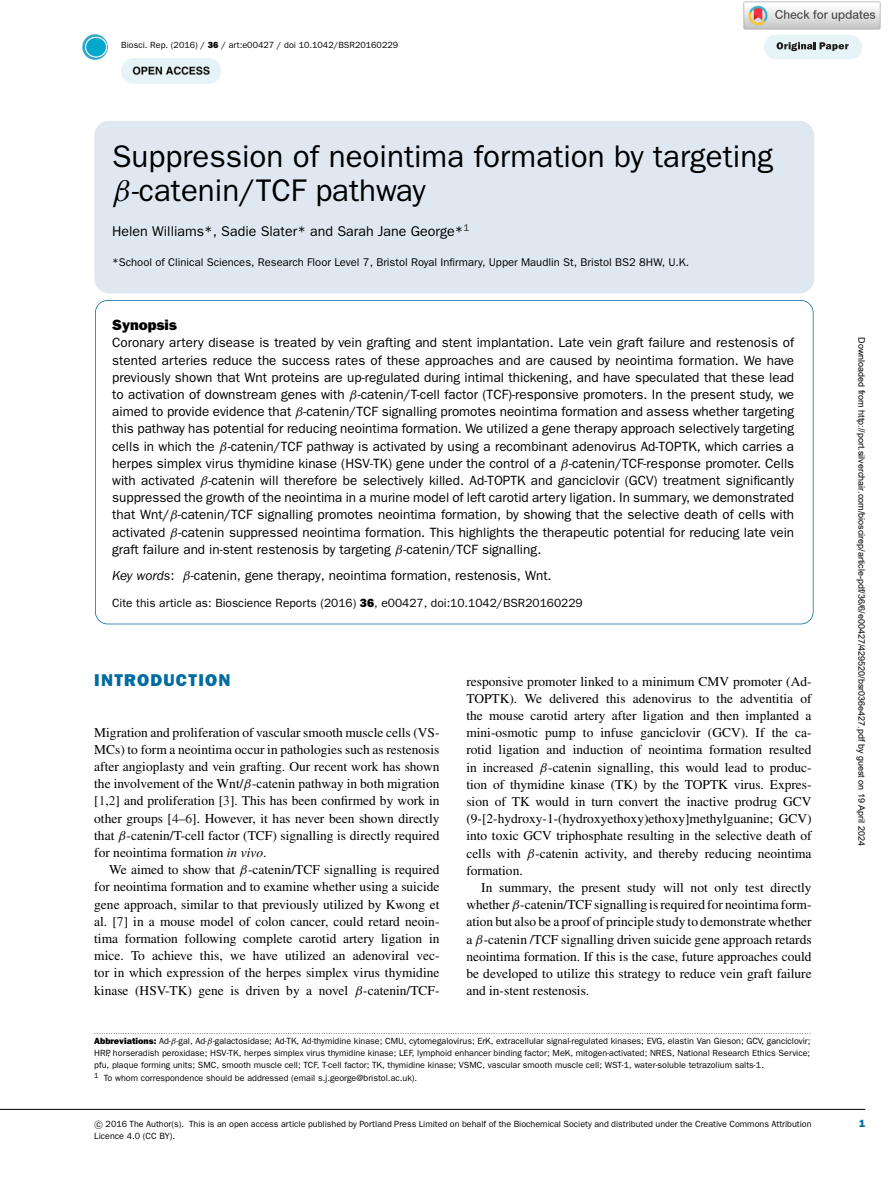
<style>
.page{position:relative;width:893px;height:1183px;background:#fff}
.page>*{position:absolute;margin:0;border:0;box-sizing:border-box;transform-origin:0 0}
.t1{font:31.35px/34.3px "Franklin Gothic";color:#000}
.t2{font:800 17.25px "Franklin Gothic";letter-spacing:.075em;color:#006ca0}
.t3{font:800 15px "Franklin Gothic";color:#000}
.t4{font:14.25px "Franklin Gothic";color:#000}
.t5{font:13.5px/17.2px "Times";color:#000;text-align:justify}
.t6{font:13.5px/17.2px "Franklin Gothic";color:#000;text-align:justify}
.t7{font:12px "Franklin Gothic";color:#000}
.t8{font:11.25px "Franklin Gothic";color:#000}
.t9{font:800 10.5px "Franklin Gothic";color:#006ca0}
.t10{font:9px/12px "Franklin Gothic";color:#000;text-align:justify}
.t11{font:9px "Arial";color:#000}
.t12{font:6px "Franklin Gothic";color:#000}
.s1{font-weight:800}
.s2{font-family:"RMTMI"}
.s3{font-style:italic}
.s4{color:#231f20}
.s5{font-family:"CMSY10"}
</style>
<div class="page">
<svg style="left:82px;top:34px;width:26px;height:26px"></svg>
<svg style="left:85px;top:36px;width:22px;height:22px"></svg>
<div style="left:86px;top:38px;width:20px;height:18px;background:#00a8cb;border-radius:50%"></div>
<div style="left:764px;top:34px;width:98px;height:25px;background:#e7f4f7;border-radius:12px"></div>
<div style="left:763px;top:34px;width:100px;height:26px;border:1px solid #fff;border-radius:13px"></div>
<svg style="left:776px;top:42px;width:73px;height:9px"></svg>
<img style="left:122px;top:58px;width:98px;height:25px">
<div style="left:94px;top:121px;width:720px;height:172px;background:#dfe8f1;border-radius:15px"></div>
<hr style="left:0;top:1108px;width:865px;height:1px;background:#000">
<img style="left:743px;top:1px;width:138px;height:29px">
<p class="t10" style="left:121px;top:39px;width:278px">Biosci. Rep. (2016) / <span class="s1">36</span> / art:e00427 / doi 10.1042/BSR20160229</p>
<h1 class="t1" style="left:112px;top:142px;width:662px">Suppression of neointima formation by targeting <span class="s2">β</span>-catenin/TCF pathway</h1>
<p class="t4" style="left:112px;top:226px;width:359px">Helen Williams*, Sadie Slater* and Sarah Jane George*<sup>1</sup></p>
<p class="t8" style="left:112px;top:258px;width:579px">*School of Clinical Sciences, Research Floor Level 7, Bristol Royal Infirmary, Upper Maudlin St, Bristol BS2 8HW, U.K.</p>
<p class="t3" style="left:112px;top:320px;width:66px">Synopsis</p>
<p class="t6" style="left:112px;top:335px;width:684px">Coronary artery disease is treated by vein grafting and stent implantation. Late vein graft failure and restenosis of stented arteries reduce the success rates of these approaches and are caused by neointima formation. We have previously shown that Wnt proteins are up-regulated during intimal thickening, and have speculated that these lead to activation of downstream genes with <span class="s2">β</span>-catenin/T-cell factor (TCF)-responsive promoters. In the present study, we aimed to provide evidence that <span class="s2">β</span>-catenin/TCF signalling promotes neointima formation and assess whether targeting this pathway has potential for reducing neointima formation. We utilized a gene therapy approach selectively targeting cells in which the <span class="s2">β</span>-catenin/TCF pathway is activated by using a recombinant adenovirus Ad-TOPTK, which carries a herpes simplex virus thymidine kinase (HSV-TK) gene under the control of a <span class="s2">β</span>-catenin/TCF-response promoter. Cells with activated <span class="s2">β</span>-catenin will therefore be selectively killed. Ad-TOPTK and ganciclovir (GCV) treatment significantly suppressed the growth of the neointima in a murine model of left carotid artery ligation. In summary, we demonstrated that Wnt/<span class="s2">β</span>-catenin/TCF signalling promotes neointima formation, by showing that the selective death of cells with activated <span class="s2">β</span>-catenin suppressed neointima formation. This highlights the therapeutic potential for reducing late vein graft failure and in-stent restenosis by targeting <span class="s2">β</span>-catenin/TCF signalling.</p>
<p class="t6" style="left:112px;top:567px;width:441px"><span class="s3">Key words</span>: <span class="s2">β</span>-catenin, gene therapy, neointima formation, restenosis, Wnt.</p>
<p class="t7" style="left:112px;top:599px;width:472px">Cite this article as: Bioscience Reports (2016) <span class="s1">36</span>, e00427, doi:10.1042/BSR20160229</p>
<p class="t2" style="left:94px;top:673px;width:138px">INTRODUCTION</p>
<p class="t5" style="left:466px;top:673px;width:347px">responsive promoter linked to a minimum CMV promoter (Ad-TOPTK). We delivered this adenovirus to the adventitia of the mouse carotid artery after ligation and then implanted a mini-osmotic pump to infuse ganciclovir (GCV). If the ca&shy;rotid ligation and induction of neointima formation resulted in increased <span class="s2">β</span>-catenin signalling, this would lead to produc&shy;tion of thymidine kinase (TK) by the TOPTK virus. Expres&shy;sion of TK would in turn convert the inactive prodrug GCV (9-[2-hydroxy-1-(hydroxyethoxy)ethoxy]methylguanine; GCV) into toxic GCV triphosphate resulting in the selective death of cells with <span class="s2">β</span>-catenin activity, and thereby reducing neointima formation.</p>
<p class="t5" style="left:466px;top:879px;width:347px;text-indent:15px">In summary, the present study will not only test directly whether <span class="s2">β</span>-catenin/TCF signalling is required for neointima form&shy;ation but also be a proof of principle study to demonstrate whether a <span class="s2">β</span>-catenin /TCF signalling driven suicide gene approach retards neointima formation. If this is the case, future approaches could be developed to utilize this strategy to reduce vein graft failure and in-stent restenosis.</p>
<p class="t5" style="left:94px;top:724px;width:347px">Migration and proliferation of vascular smooth muscle cells (VS-MCs) to form a neointima occur in pathologies such as restenosis after angioplasty and vein grafting. Our recent work has shown the involvement of the Wnt/<span class="s2">β</span>-catenin pathway in both migration [<span class="s4">1</span>,<span class="s4">2</span>] and proliferation [<span class="s4">3</span>]. This has been confirmed by work in other groups [<span class="s4">4</span>–<span class="s4">6</span>]. However, it has never been shown directly that <span class="s2">β</span>-catenin/T-cell factor (TCF) signalling is directly required for neointima formation <span class="s3">in vivo</span>.</p>
<p class="t5" style="left:94px;top:862px;width:347px;text-indent:15px">We aimed to show that <span class="s2">β</span>-catenin/TCF signalling is required for neointima formation and to examine whether using a suicide gene approach, similar to that previously utilized by Kwong et al. [<span class="s4">7</span>] in a mouse model of colon cancer, could retard neoin&shy;tima formation following complete carotid artery ligation in mice. To achieve this, we have utilized an adenoviral vec&shy;tor in which expression of the herpes simplex virus thymidine kinase (HSV-TK) gene is driven by a novel <span class="s2">β</span>-catenin/TCF-</p>
<p class="t12" style="left:94px;top:1029px;width:718px">............................................................................................................................................................................................................................................................................................................</p>
<p class="t10" style="left:94px;top:1035px;width:718px"><span class="s1">Abbreviations:</span> Ad-<span class="s2">β</span>-gal, Ad-<span class="s2">β</span>-galactosidase; Ad-TK, Ad-thymidine kinase; CMU, cytomegalovirus; ErK, extracellular signal-regulated kinases; EVG, elastin Van Gieson; GCV, ganciclovir; HRP, horseradish peroxidase; HSV-TK, herpes simplex virus thymidine kinase; LEF, lymphoid enhancer binding factor; MeK, mitogen-activated; NRES, National Research Ethics Service; pfu, plaque forming units; SMC, smooth muscle cell; TCF, T-cell factor; TK, thymidine kinase; VSMC, vascular smooth muscle cell; WST-1, water-soluble tetrazolium salts-1.</p>
<p class="t10" style="left:94px;top:1072px;width:324px"><sup>1</sup> To whom correspondence should be addressed (email s.j.george@bristol.ac.uk).</p>
<p class="t11" style="left:865px;top:337px;width:510px;rotate:90deg">Downloaded from http://port.silverchair.com/bioscirep/article-pdf/36/6/e00427/429520/bsr036e427.pdf by guest on 19 April 2024</p>
<p class="t10" style="left:94px;top:1118px;width:719px"><span class="s5">-</span>c 2016 The Author(s). This is an open access article published by Portland Press Limited on behalf of the Biochemical Society and distributed under the Creative Commons Attribution<br>Licence 4.0 (CC BY).</p>
<p class="t9" style="left:859px;top:1119px;width:8px">1</p>
</div>
